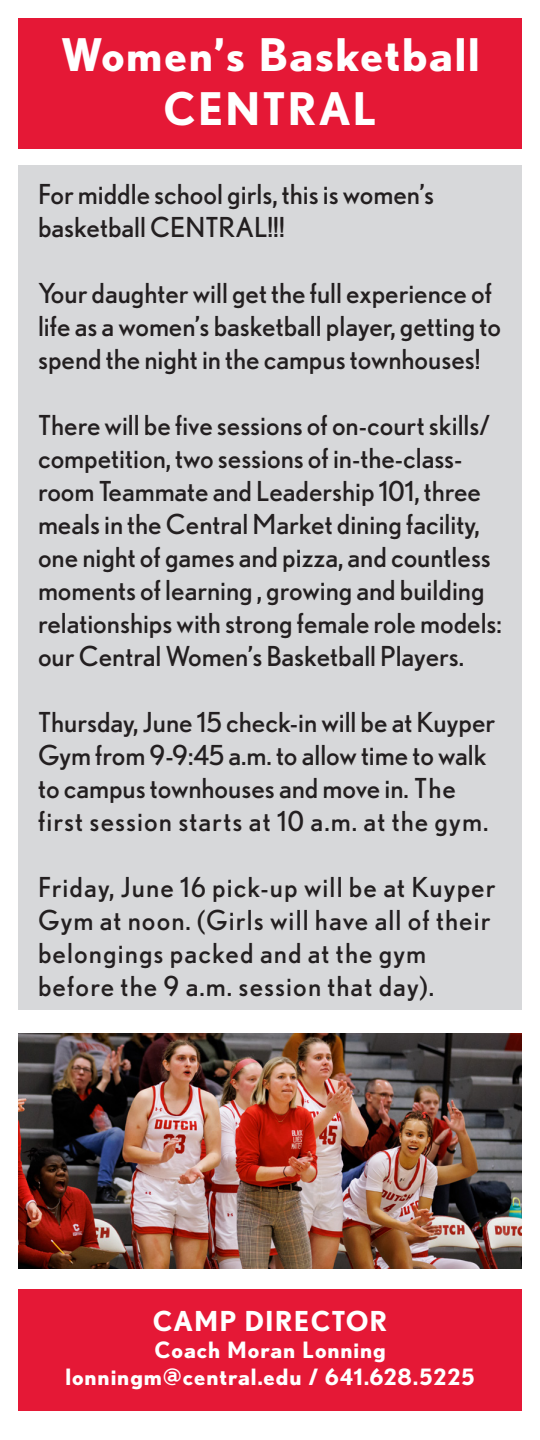
<style>
.page{position:relative;width:540px;height:1440px;background:#fff}
.page>*{position:absolute;margin:0;border:0;box-sizing:border-box;transform-origin:0 0}
.t1{font:700 45px "Nobel";letter-spacing:.04em;color:#fff}
.t2{font:27.5px/33px "Nobel";color:#231f20}
.t3{font:27.5px/33px "Nobel";letter-spacing:.04em;color:#231f20}
.t4{font:700 27.5px "Nobel";letter-spacing:.04em;color:#fff}
.t5{font:700 22.5px "Nobel";letter-spacing:.04em;color:#fff}
</style>
<div class="page">
<div style="left:18px;top:18px;width:504px;height:131px;background:#e51836"></div>
<div style="left:18px;top:166px;width:504px;height:844px;background:#d7d8da"></div>
<img style="left:18px;top:1033px;width:504px;height:236px">
<div style="left:18px;top:1289px;width:504px;height:122px;background:#e51836"></div>
<p class="t1" style="left:60px;top:28px;width:421px">Women’s Basketball</p>
<p class="t1" style="left:164px;top:82px;width:214px">CENTRAL</p>
<p class="t2" style="left:38px;top:177px;width:398px">For middle school girls, this is women’s basketball CENTRAL!!!</p>
<p class="t2" style="left:38px;top:276px;width:465px">Your daughter will get the full experience of life as a women’s basketball player, getting to spend the night in the campus townhouses!</p>
<p class="t2" style="left:38px;top:408px;width:465px">There will be five sessions of on-court skills/ competition, two sessions of in-the-class&shy;room Teammate and Leadership 101, three meals in the Central Market dining facility, one night of games and pizza, and countless moments of learning , growing and building relationships with strong female role models: our Central Women’s Basketball Players.</p>
<p class="t2" style="left:38px;top:705px;width:459px">Thursday, June 15 check-in will be at Kuyper Gym from 9-9:45 a.m. to allow time to walk to campus townhouses and move in. The first session starts at 10 a.m. at the gym.</p>
<p class="t3" style="left:38px;top:870px;width:459px">Friday, June 16 pick-up will be at Kuyper<br>Gym at noon. (Girls will have all of their belongings packed and at the gym</p>
<p class="t3" style="left:38px;top:969px;width:398px">before the 9 a.m. session that day).</p>
<p class="t4" style="left:153px;top:1305px;width:236px">CAMP DIRECTOR</p>
<p class="t5" style="left:155px;top:1337px;width:233px">Coach Moran Lonning</p>
<p class="t5" style="left:66px;top:1364px;width:411px">lonningm@central.edu / 641.628.5225</p>
</div>
